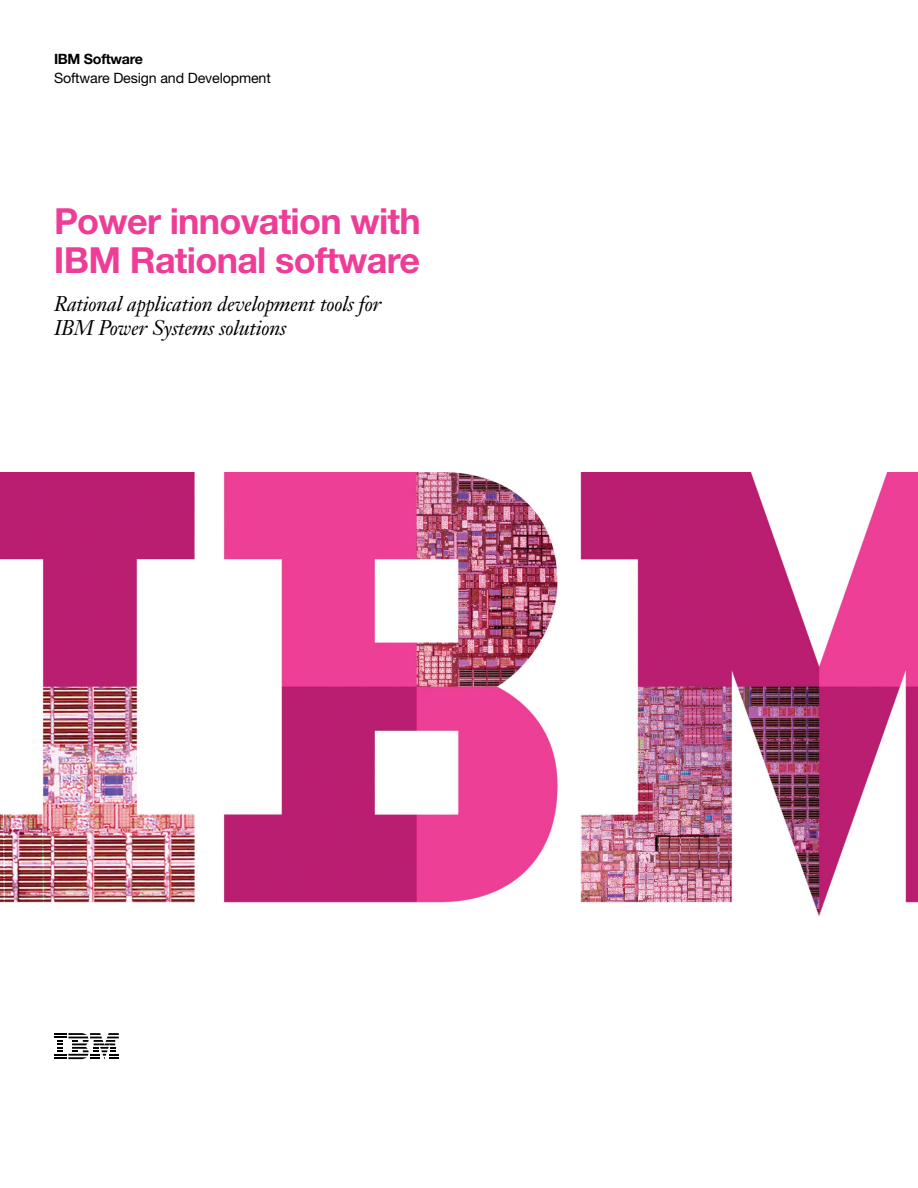
<style>
.page{position:relative;width:918px;height:1188px;background:#fff}
.page>*{position:absolute;margin:0;border:0;box-sizing:border-box;transform-origin:0 0}
._1A_title__color{font:700 36px/39px "Helvetica Neue LT Pro";letter-spacing:-.02em;color:#ee3d96}
._1B_subtitle{font:italic 21px/24px "Janson Text LT Std";letter-spacing:-.01em;color:#000}
._0A_collateral_type{font:14.25px "Helvetica Neue LT Pro";letter-spacing:-.01em;color:#000}
._0A_business_unit{font:700 14.25px "Helvetica Neue LT Pro";letter-spacing:-.02em;color:#000}
</style>
<div class="page">
<img style="left:0;top:472px;width:918px;height:443px">
<svg style="left:54px;top:1033px;width:65px;height:26px"></svg>
<p class="_0A_business_unit" style="left:54px;top:50px;width:90px">IBM Software</p>
<p class="_0A_collateral_type" style="left:54px;top:69px;width:218px">Software Design and Development</p>
<p class="_1A_title__color" style="left:54px;top:201px;width:368px">Power innovation with<br>IBM Rational software</p>
<p class="_1B_subtitle" style="left:54px;top:292px;width:329px">Rational application development tools for<br>IBM Power Systems solutions</p>
</div>
